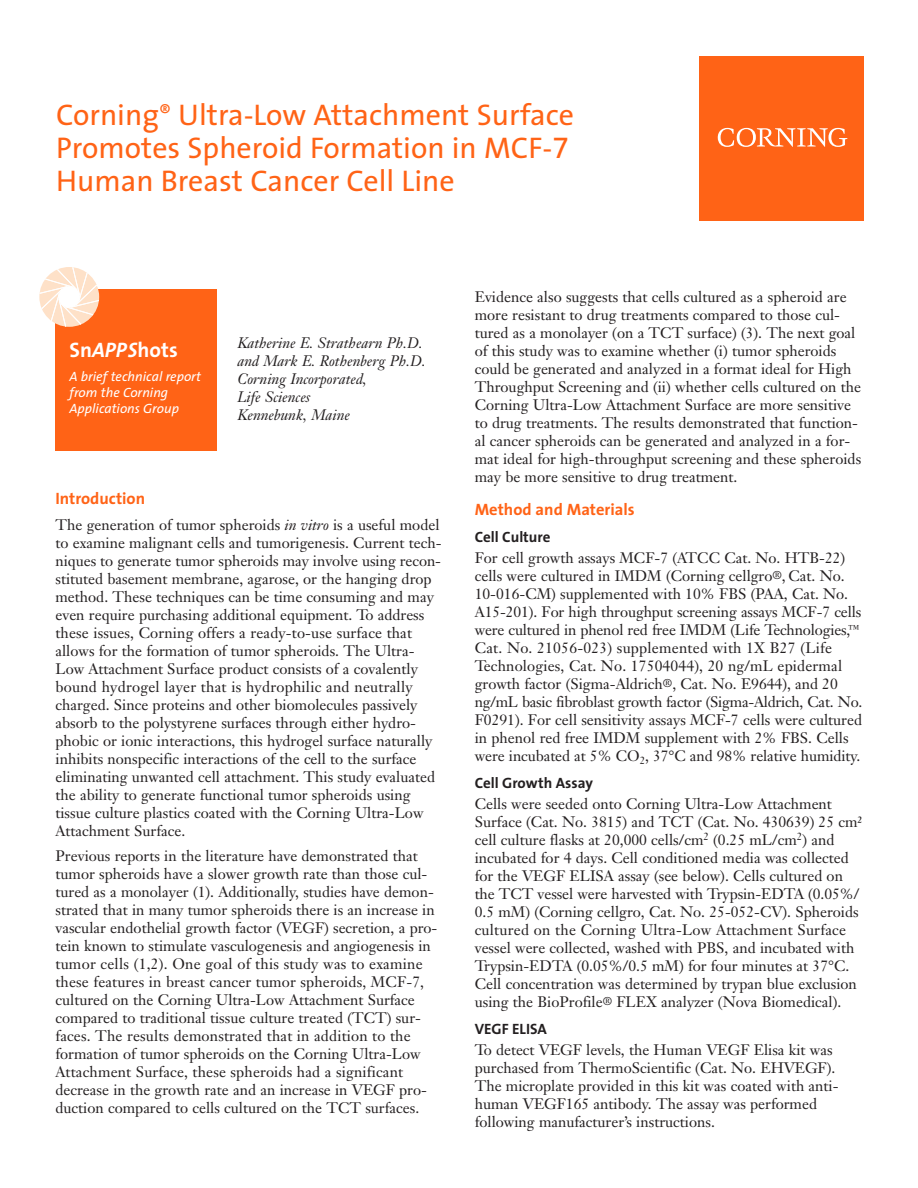
<style>
.page{position:relative;width:918px;height:1188px;background:#fff}
.page>*{position:absolute;margin:0;border:0;box-sizing:border-box;transform-origin:0 0}
.t1{font:30px/33px "The Sans";color:#ff6316}
.t2{font:700 21px "The Sans";color:#fff}
.t3{font:700 16.5px "The Sans";color:#ff6316}
.t4{font:15px/18px "Janson Text";color:#231f20}
.t5{font:italic 15px/18px "Janson Text";color:#231f20}
.t6{font:700 15px "The Sans";color:#231f20}
.t7{font:italic 13.5px/16.2px "The Sans";color:#fff}
.s1{font-family:"The Sans Expert"}
.s2{font-style:italic}
</style>
<div class="page">
<div style="left:55px;top:290px;width:161px;height:161px;background:#ff6316"></div>
<svg style="left:39px;top:267px;width:60px;height:60px"></svg>
<div style="left:700px;top:56px;width:164px;height:164px;background:#ff6316"></div>
<svg style="left:718px;top:128px;width:129px;height:19px"></svg>
<h1 class="t1" style="left:56px;top:101px;width:519px">Corning<sup>®</sup> Ultra-Low Attachment Surface<br>Promotes Spheroid Formation in MCF-<span class="s1">7<br></span>Human Breast Cancer Cell Line</h1>
<h2 class="t2" style="left:69px;top:342px;width:110px">Sn<span class="s2">APPS</span>hots</h2>
<p class="t7" style="left:69px;top:370px;width:133px">A brief technical report from the Corning<br>Applications Group</p>
<p class="t5" style="left:237px;top:335px;width:190px">Katherine E. Strathearn Ph.D. and Mark E. Rothenberg Ph.D.<br>Corning Incorporated,<br>Life Sciences<br>Kennebunk, Maine</p>
<p class="t3" style="left:56px;top:492px;width:91px">Introduction</p>
<p class="t4" style="left:55px;top:517px;width:388px">The generation of tumor spheroids <span class="s2">in vitro</span> is a useful model to examine malignant cells and tumorigenesis. Current tech&shy;niques to generate tumor spheroids may involve using recon&shy;stituted basement membrane, agarose, or the hanging drop method. These techniques can be time consuming and may even require purchasing additional equipment. To address these issues, Corning offers a ready-to-use surface that allows for the formation of tumor spheroids. The Ultra-Low Attachment Surface product consists of a covalently bound hydrogel layer that is hydrophilic and neutrally charged. Since proteins and other biomolecules passively absorb to the polystyrene surfaces through either hydro&shy;phobic or ionic interactions, this hydrogel surface naturally inhibits nonspecific interactions of the cell to the surface eliminating unwanted cell attachment. This study evaluated the ability to generate functional tumor spheroids using tissue culture plastics coated with the Corning Ultra-Low Attachment Surface.</p>
<p class="t4" style="left:55px;top:848px;width:383px">Previous reports in the literature have demonstrated that tumor spheroids have a slower growth rate than those cul&shy;tured as a monolayer (1). Additionally, studies have demon&shy;strated that in many tumor spheroids there is an increase in vascular endothelial growth factor (VEGF) secretion, a pro&shy;tein known to stimulate vasculogenesis and angiogenesis in tumor cells (1,2). One goal of this study was to examine these features in breast cancer tumor spheroids, MCF-7, cultured on the Corning Ultra-Low Attachment Surface compared to traditional tissue culture treated (TCT) sur&shy;faces. The results demonstrated that in addition to the formation of tumor spheroids on the Corning Ultra-Low Attachment Surface, these spheroids had a significant decrease in the growth rate and an increase in VEGF pro&shy;duction compared to cells cultured on the TCT surfaces.</p>
<p class="t4" style="left:475px;top:290px;width:388px">Evidence also suggests that cells cultured as a spheroid are more resistant to drug treatments compared to those cul&shy;tured as a monolayer (on a TCT surface) (3). The next goal of this study was to examine whether (i) tumor spheroids could be generated and analyzed in a format ideal for High Throughput Screening and (ii) whether cells cultured on the Corning Ultra-Low Attachment Surface are more sensitive to drug treatments. The results demonstrated that function&shy;al cancer spheroids can be generated and analyzed in a for&shy;mat ideal for high-throughput screening and these spheroids may be more sensitive to drug treatment.</p>
<p class="t3" style="left:475px;top:503px;width:161px">Method and Materials</p>
<p class="t6" style="left:475px;top:531px;width:77px">Cell Culture</p>
<p class="t4" style="left:475px;top:551px;width:389px">For cell growth assays MCF-7 (ATCC Cat. No. HTB-22) cells were cultured in IMDM (Corning cellgro<sup>®</sup>, Cat. No.<br>10-016-CM) supplemented with 10% FBS (PAA, Cat. No.<br>A15-201). For high throughput screening assays MCF-7 cells were cultured in phenol red free IMDM (Life Technologies,<sup>™ </sup>Cat. No. 21056-023) supplemented with 1X B27 (Life Technologies, Cat. No. 17504044), 20 ng/mL epidermal growth factor (Sigma-Aldrich<sup>®</sup>, Cat. No. E9644), and 20 ng/mL basic fibroblast growth factor (Sigma-Aldrich, Cat. No.<br>F0291). For cell sensitivity assays MCF-7 cells were cultured in phenol red free IMDM supplement with 2% FBS. Cells were incubated at 5% CO<sub>2</sub>, 37°C and 98% relative humidity.</p>
<p class="t6" style="left:475px;top:777px;width:120px">Cell Growth Assay</p>
<p class="t4" style="left:475px;top:797px;width:389px">Cells were seeded onto Corning Ultra-Low Attachment Surface (Cat. No. 3815) and TCT (Cat. No. 430639) 25 cm² cell culture flasks at 20,000 cells/cm<sup>2</sup> (0.25 mL/cm<sup>2</sup>) and incubated for 4 days. Cell conditioned media was collected for the VEGF ELISA assay (see below). Cells cultured on the TCT vessel were harvested with Trypsin-EDTA (0.05%/ 0.5 mM) (Corning cellgro, Cat. No. 25-052-CV). Spheroids cultured on the Corning Ultra-Low Attachment Surface vessel were collected, washed with PBS, and incubated with Trypsin-EDTA (0.05%/0.5 mM) for four minutes at 37°C.<br>Cell concentration was determined by trypan blue exclusion using the BioProfile<sup>®</sup> FLEX analyzer (Nova Biomedical).</p>
<p class="t6" style="left:475px;top:1023px;width:74px">VEGF ELISA</p>
<p class="t4" style="left:475px;top:1043px;width:365px">To detect VEGF levels, the Human VEGF Elisa kit was purchased from ThermoScientific (Cat. No. EHVEGF).<br>The microplate provided in this kit was coated with anti&shy;human VEGF165 antibody. The assay was performed following manufacturer’s instructions.</p>
</div>
